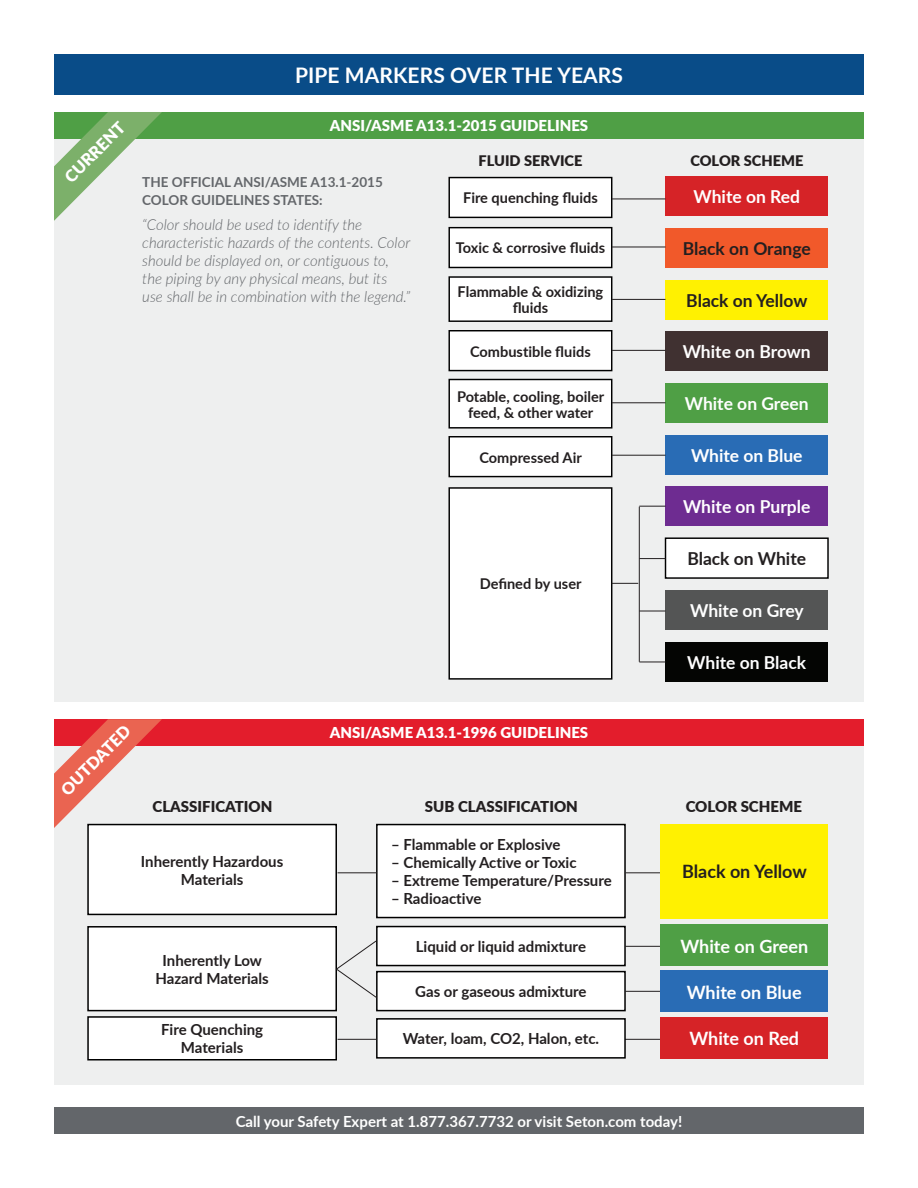
<style>
.page{position:relative;width:918px;height:1188px;background:#fff}
.page>*{position:absolute;margin:0;border:0;box-sizing:border-box;transform-origin:0 0}
.t1{font:700 21px "Lato";letter-spacing:.005em;color:#fff}
.t2{font:700 18px "Lato";color:#fff}
.t3{font:700 18px "Lato";color:#231f20}
.t4{font:700 17.4px "Lato";color:#fff}
.t5{font:700 17.4px "Lato";color:#231f20}
.t6{font:900 16.5px "Lato";color:#fff}
.t7{font:700 15px/18px "Lato";color:#231f20;text-align:center}
.t8{font:italic 300 15px/18px "Lato";color:#63666a}
.t9{font:700 15px "Lato";color:#fff}
.t10{font:900 15px "Lato";color:#fff}
.t11{font:900 15px "Lato";color:#231f20}
.t12{font:700 14.55px/16px "Lato";color:#231f20;text-align:center}
.t13{font:900 14.55px "Lato";color:#231f20}
.t14{font:700 13.5px/18px "Lato";color:#63666a}
</style>
<div class="page">
<div style="left:54px;top:1107px;width:810px;height:27px;background:#63666a"></div>
<div style="left:54px;top:54px;width:810px;height:40px;background:#094c88"></div>
<div style="left:54px;top:113px;width:810px;height:589px;background:#eeefef"></div>
<div style="left:54px;top:112px;width:810px;height:27px;background:#4f9f45"></div>
<div style="left:666px;top:176px;width:162px;height:40px;background:#d62327"></div>
<div style="left:666px;top:228px;width:162px;height:40px;background:#f1592a"></div>
<div style="left:666px;top:280px;width:162px;height:40px;background:#fff101"></div>
<div style="left:666px;top:331px;width:162px;height:40px;background:#403131"></div>
<div style="left:666px;top:383px;width:162px;height:40px;background:#4f9f45"></div>
<div style="left:666px;top:435px;width:162px;height:40px;background:#296cb5"></div>
<div style="left:666px;top:487px;width:162px;height:39px;background:#6e2c91"></div>
<div style="left:666px;top:590px;width:162px;height:40px;background:#545555"></div>
<div style="left:666px;top:642px;width:162px;height:39px;background:#040503"></div>
<div style="left:666px;top:538px;width:162px;height:40px;background:#fff"></div>
<div style="left:665px;top:537px;width:164px;height:42px;border:1px solid #000"></div>
<div style="left:449px;top:178px;width:163px;height:39px;background:#fff"></div>
<div style="left:448px;top:177px;width:164px;height:41px;border:1px solid #000"></div>
<div style="left:449px;top:228px;width:163px;height:39px;background:#fff"></div>
<div style="left:448px;top:227px;width:164px;height:41px;border:1px solid #000"></div>
<div style="left:449px;top:277px;width:163px;height:44px;background:#fff"></div>
<div style="left:448px;top:276px;width:164px;height:46px;border:1px solid #000"></div>
<div style="left:449px;top:331px;width:163px;height:40px;background:#fff"></div>
<div style="left:448px;top:330px;width:164px;height:41px;border:1px solid #000"></div>
<div style="left:449px;top:380px;width:163px;height:48px;background:#fff"></div>
<div style="left:448px;top:379px;width:164px;height:50px;border:1px solid #000"></div>
<div style="left:449px;top:437px;width:163px;height:40px;background:#fff"></div>
<div style="left:448px;top:436px;width:164px;height:41px;border:1px solid #000"></div>
<div style="left:449px;top:488px;width:163px;height:191px;background:#fff"></div>
<div style="left:448px;top:487px;width:164px;height:193px;border:1px solid #000"></div>
<hr style="left:612px;top:199px;width:54px;height:1px;background:#231f20">
<hr style="left:612px;top:247px;width:54px;height:1px;background:#231f20">
<hr style="left:612px;top:299px;width:54px;height:1px;background:#231f20">
<hr style="left:612px;top:350px;width:54px;height:1px;background:#231f20">
<hr style="left:612px;top:402px;width:54px;height:1px;background:#231f20">
<hr style="left:612px;top:455px;width:54px;height:1px;background:#231f20">
<svg style="left:639px;top:506px;width:27px;height:1px"></svg>
<svg style="left:640px;top:558px;width:26px;height:1px"></svg>
<svg style="left:640px;top:611px;width:26px;height:1px"></svg>
<svg style="left:639px;top:662px;width:27px;height:1px"></svg>
<hr style="left:639px;top:507px;width:1px;height:155px;background:#231f20">
<svg style="left:612px;top:583px;width:26px;height:1px"></svg>
<svg style="left:54px;top:112px;width:108px;height:109px"></svg>
<div style="left:54px;top:719px;width:810px;height:365px;background:#eeefef"></div>
<div style="left:377px;top:825px;width:248px;height:93px;background:#fff"></div>
<div style="left:376px;top:824px;width:250px;height:94px;border:2px solid #000"></div>
<hr style="left:626px;top:872px;width:36px;height:1px;background:#231f20">
<hr style="left:626px;top:946px;width:36px;height:1px;background:#231f20">
<hr style="left:626px;top:991px;width:36px;height:1px;background:#231f20">
<hr style="left:625px;top:1039px;width:36px;height:1px;background:#231f20">
<div style="left:377px;top:927px;width:248px;height:39px;background:#fff"></div>
<div style="left:376px;top:926px;width:250px;height:40px;border:2px solid #000"></div>
<div style="left:377px;top:972px;width:248px;height:39px;background:#fff"></div>
<div style="left:376px;top:971px;width:250px;height:40px;border:2px solid #000"></div>
<div style="left:377px;top:1019px;width:248px;height:39px;background:#fff"></div>
<div style="left:376px;top:1018px;width:250px;height:41px;border:2px solid #000"></div>
<div style="left:88px;top:825px;width:248px;height:89px;background:#fff"></div>
<div style="left:87px;top:824px;width:250px;height:91px;border:2px solid #000"></div>
<div style="left:88px;top:927px;width:248px;height:84px;background:#fff"></div>
<div style="left:87px;top:926px;width:250px;height:85px;border:2px solid #000"></div>
<div style="left:88px;top:1017px;width:248px;height:43px;background:#fff"></div>
<div style="left:87px;top:1016px;width:250px;height:44px;border:2px solid #000"></div>
<div style="left:661px;top:1017px;width:167px;height:41px;background:#d62327"></div>
<div style="left:661px;top:824px;width:167px;height:94px;background:#fff101"></div>
<div style="left:661px;top:925px;width:167px;height:41px;background:#4f9f45"></div>
<div style="left:661px;top:971px;width:167px;height:41px;background:#296cb5"></div>
<hr style="left:338px;top:872px;width:39px;height:1px;background:#231f20">
<svg style="left:335px;top:940px;width:43px;height:59px"></svg>
<hr style="left:338px;top:1039px;width:39px;height:1px;background:#231f20">
<div style="left:54px;top:719px;width:810px;height:27px;background:#e31d2c"></div>
<svg style="left:54px;top:719px;width:108px;height:109px"></svg>
<p class="t6" style="left:61px;top:172px;width:79px;rotate:-45deg">CURRENT</p>
<p class="t1" style="left:295px;top:63px;width:330px">PIPE MARKERS OVER THE YEARS</p>
<p class="t10" style="left:330px;top:116px;width:260px">ANSI/ASME A13.1-2015 GUIDELINES</p>
<p class="t14" style="left:142px;top:173px;width:242px">THE OFFICIAL ANSI/ASME A13.1-2015<br>COLOR GUIDELINES STATES:</p>
<p class="t8" style="left:142px;top:215px;width:270px">“Color should be used to identify the characteristic hazards of the contents. Color should be displayed on, or contiguous to, the piping by any physical means, but its use shall be in combination with the legend.”</p>
<p class="t13" style="left:479px;top:152px;width:105px">FLUID SERVICE</p>
<p class="t13" style="left:691px;top:152px;width:114px">COLOR SCHEME</p>
<p class="t12" style="left:463px;top:190px;width:136px">Fire quenching fluids</p>
<p class="t12" style="left:456px;top:240px;width:151px">Toxic &amp; corrosive fluids</p>
<p class="t12" style="left:458px;top:283px;width:147px">Flammable &amp; oxidizing fluids</p>
<p class="t12" style="left:470px;top:343px;width:122px">Combustible fluids</p>
<p class="t12" style="left:457px;top:388px;width:149px">Potable, cooling, boiler feed, &amp; other water</p>
<p class="t12" style="left:479px;top:449px;width:104px">Compressed Air</p>
<p class="t12" style="left:480px;top:576px;width:103px">Defined by user</p>
<p class="t4" style="left:694px;top:187px;width:108px">White on Red</p>
<p class="t5" style="left:683px;top:239px;width:130px">Black on Orange</p>
<p class="t5" style="left:686px;top:290px;width:123px">Black on Yellow</p>
<p class="t4" style="left:683px;top:342px;width:129px">White on Brown</p>
<p class="t4" style="left:685px;top:394px;width:125px">White on Green</p>
<p class="t4" style="left:691px;top:445px;width:113px">White on Blue</p>
<p class="t4" style="left:683px;top:497px;width:129px">White on Purple</p>
<p class="t5" style="left:687px;top:549px;width:120px">Black on White</p>
<p class="t4" style="left:690px;top:600px;width:115px">White on Grey</p>
<p class="t4" style="left:687px;top:652px;width:120px">White on Black</p>
<p class="t6" style="left:57px;top:785px;width:92px;rotate:-45deg">OUTDATED</p>
<p class="t11" style="left:153px;top:798px;width:121px">CLASSIFICATION</p>
<p class="t7" style="left:141px;top:852px;width:144px">Inherently Hazardous</p>
<p class="t7" style="left:181px;top:870px;width:64px">Materials</p>
<p class="t7" style="left:155px;top:951px;width:115px">Inherently Low<br>Hazard Materials</p>
<p class="t7" style="left:161px;top:1021px;width:104px">Fire Quenching<br>Materials</p>
<p class="t10" style="left:330px;top:724px;width:260px">ANSI/ASME A13.1-1996 GUIDELINES</p>
<p class="t11" style="left:425px;top:798px;width:154px">SUB CLASSIFICATION</p>
<p class="t11" style="left:686px;top:798px;width:118px">COLOR SCHEME</p>
<p class="t7" style="left:391px;top:835px;width:171px">– Flammable or Explosive</p>
<p class="t7" style="left:391px;top:853px;width:187px">– Chemically Active or Toxic</p>
<p class="t7" style="left:391px;top:871px;width:222px">– Extreme Temperature/Pressure</p>
<p class="t7" style="left:391px;top:889px;width:92px">– Radioactive</p>
<p class="t7" style="left:416px;top:937px;width:172px">Liquid or liquid admixture</p>
<p class="t7" style="left:415px;top:982px;width:173px">Gas or gaseous admixture</p>
<p class="t7" style="left:403px;top:1030px;width:198px">Water, loam, CO2, Halon, etc.</p>
<p class="t3" style="left:682px;top:861px;width:126px">Black on Yellow</p>
<p class="t2" style="left:680px;top:936px;width:129px">White on Green</p>
<p class="t2" style="left:687px;top:982px;width:116px">White on Blue</p>
<p class="t2" style="left:689px;top:1028px;width:111px">White on Red</p>
<p class="t9" style="left:236px;top:1112px;width:448px">Call your Safety Expert at 1.877.367.7732 or visit Seton.com today!</p>
</div>
